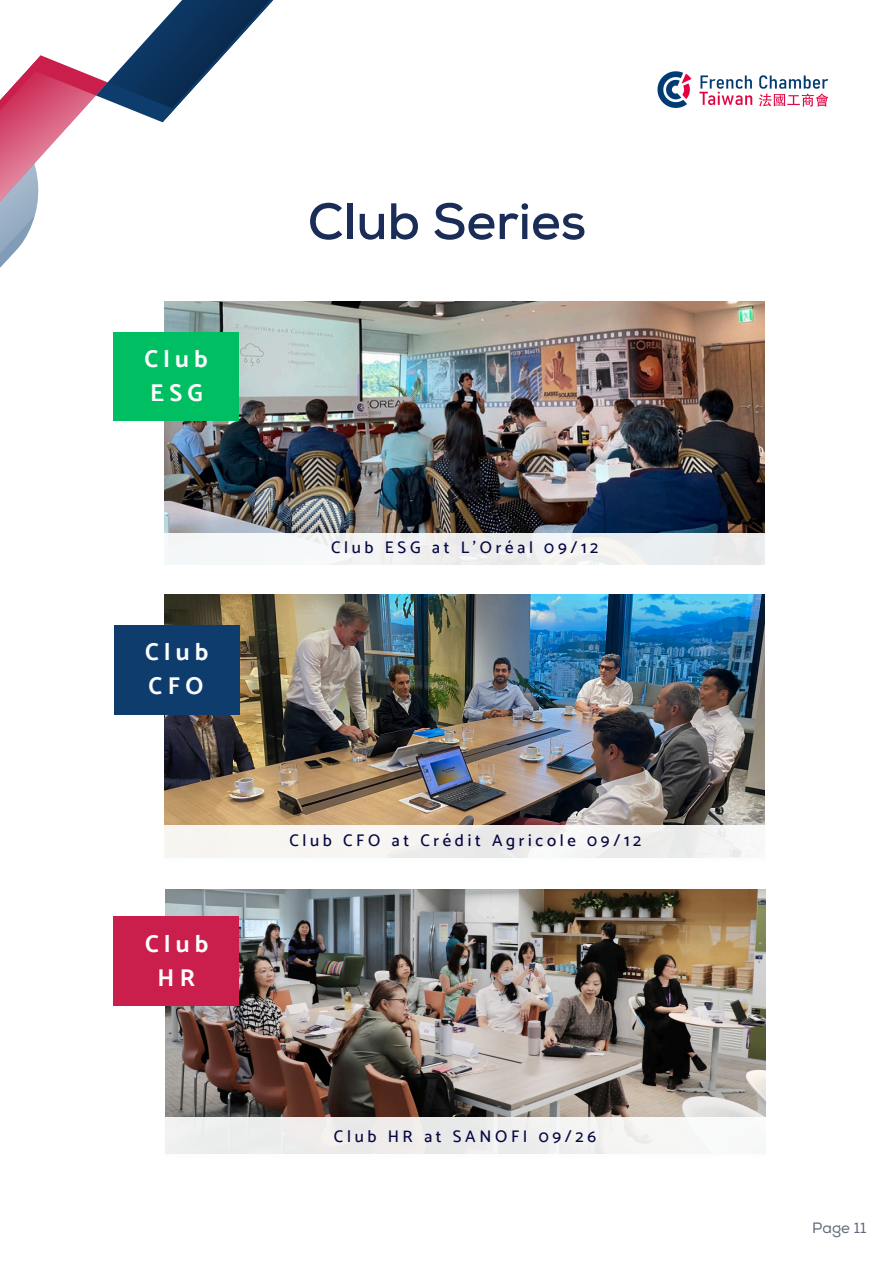
<style>
.page{position:relative;width:894px;height:1264px;background:#fff}
.page>*{position:absolute;margin:0;border:0;box-sizing:border-box;transform-origin:0 0}
.t1{font:700 51px "Nexa";color:#1a2d57}
.t2{font:700 24.3px "Catamaran";letter-spacing:.22em;color:#fcfdfd}
.t3{font:500 16.8px "Catamaran";letter-spacing:.22em;color:#060644}
.t4{font:15px "Nexa";color:#61697b}
</style>
<div class="page">
<img style="left:165px;top:301px;width:599px;height:231px">
<svg style="left:0;top:0;width:427px;height:371px"></svg>
<div style="left:164px;top:532px;width:601px;height:32px;background:#f1f2f1"></div>
<img style="left:165px;top:594px;width:599px;height:231px">
<div style="left:164px;top:825px;width:601px;height:35px;background:linear-gradient(to right,#f8f5f0,#eeefef)"></div>
<img style="left:165px;top:889px;width:600px;height:228px">
<div style="left:164px;top:1117px;width:601px;height:40px;background:#f0efee"></div>
<div style="left:114px;top:916px;width:125px;height:89px;background:#ca1e4c"></div>
<div style="left:114px;top:625px;width:125px;height:89px;background:#0e3c6d"></div>
<div style="left:114px;top:332px;width:125px;height:88px;background:#00bf63"></div>
<img style="left:657px;top:71px;width:172px;height:37px">
<p class="t2" style="left:144px;top:345px;width:65px">Club</p>
<h2 class="t2" style="left:150px;top:378px;width:54px">ESG</h2>
<p class="t2" style="left:145px;top:637px;width:65px">Club</p>
<h1 class="t2" style="left:149px;top:671px;width:56px">CFO</h1>
<p class="t2" style="left:145px;top:929px;width:65px">Club</p>
<p class="t2" style="left:158px;top:963px;width:39px">HR</p>
<h3 class="t1" style="left:308px;top:191px;width:280px">Club Series</h3>
<p class="t3" style="left:331px;top:537px;width:268px">Club ESG at L'Oréal 09/12</p>
<h2 class="t3" style="left:289px;top:830px;width:353px">Club CFO at Crédit Agricole 09/12</h2>
<h3 class="t3" style="left:334px;top:1126px;width:263px">Club HR at SANOFI 09/26</h3>
<p class="t4" style="left:812px;top:1218px;width:56px">Page 11</p>
</div>
